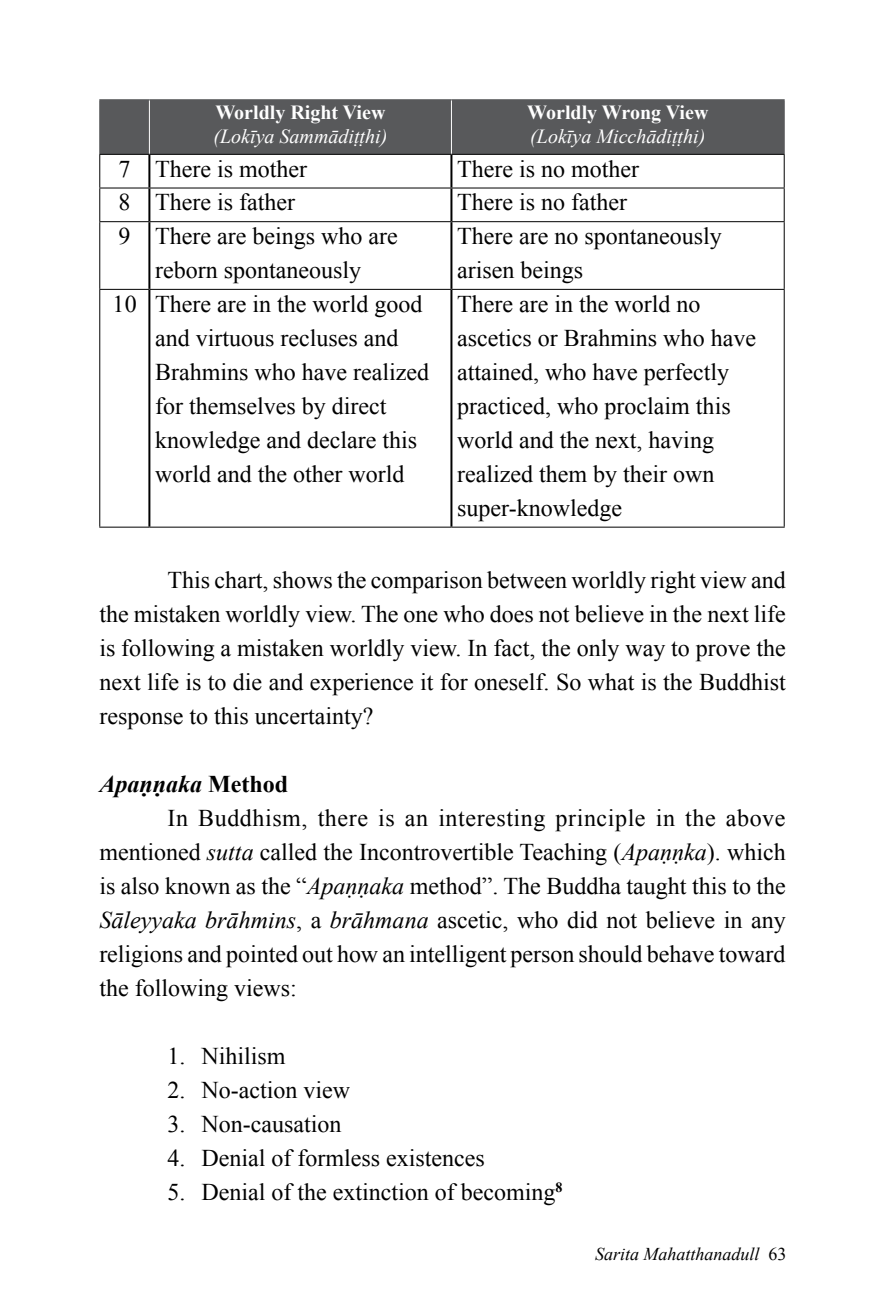
<style>
.page{position:relative;width:885px;height:1316px;background:#fff}
.page>*{position:absolute;margin:0;border:0;box-sizing:border-box;transform-origin:0 0}
.t1{font:24px/34px "Times New Roman";color:#000}
.t2{font:24px "Times New Roman";letter-spacing:.025em;color:#000}
.t3{font:italic 700 24px "Times New Roman";color:#000}
.t4{font:italic 20px "Times New Roman";color:#fff}
.t5{font:700 20px "Times New Roman";letter-spacing:-.02em;color:#fff}
.t6{font:italic 18px "Times New Roman";color:#000}
.s1{font-style:normal}
.s2{font-style:italic}
</style>
<div class="page">
<div style="left:100px;top:100px;width:683px;height:54px;background:#58595b"></div>
<hr style="left:148px;top:155px;width:2px;height:32px;background:#000">
<hr style="left:450px;top:155px;width:2px;height:32px;background:#000">
<hr style="left:148px;top:188px;width:2px;height:33px;background:#000">
<hr style="left:450px;top:188px;width:2px;height:33px;background:#000">
<hr style="left:148px;top:222px;width:2px;height:67px;background:#000">
<hr style="left:450px;top:222px;width:2px;height:67px;background:#000">
<hr style="left:148px;top:290px;width:2px;height:236px;background:#000">
<hr style="left:450px;top:290px;width:2px;height:236px;background:#000">
<hr style="left:149px;top:100px;width:1px;height:54px;background:#fff">
<hr style="left:451px;top:100px;width:1px;height:54px;background:#fff">
<hr style="left:99px;top:99px;width:50px;height:1px;background:#58595b">
<hr style="left:99px;top:100px;width:1px;height:54px;background:#58595b">
<hr style="left:149px;top:99px;width:302px;height:1px;background:#58595b">
<hr style="left:451px;top:99px;width:333px;height:1px;background:#58595b">
<hr style="left:783px;top:100px;width:1px;height:54px;background:#58595b">
<hr style="left:99px;top:154px;width:50px;height:1px;background:#000">
<hr style="left:149px;top:154px;width:302px;height:1px;background:#000">
<hr style="left:451px;top:154px;width:333px;height:1px;background:#000">
<hr style="left:99px;top:155px;width:1px;height:32px;background:#000">
<hr style="left:783px;top:155px;width:1px;height:32px;background:#000">
<hr style="left:99px;top:187px;width:50px;height:1px;background:#000">
<hr style="left:99px;top:188px;width:1px;height:33px;background:#000">
<hr style="left:149px;top:187px;width:302px;height:1px;background:#000">
<hr style="left:451px;top:187px;width:333px;height:1px;background:#000">
<hr style="left:783px;top:188px;width:1px;height:33px;background:#000">
<hr style="left:99px;top:221px;width:50px;height:1px;background:#000">
<hr style="left:99px;top:222px;width:1px;height:67px;background:#000">
<hr style="left:149px;top:221px;width:302px;height:1px;background:#000">
<hr style="left:451px;top:221px;width:333px;height:1px;background:#000">
<hr style="left:783px;top:222px;width:1px;height:67px;background:#000">
<hr style="left:99px;top:289px;width:50px;height:1px;background:#000">
<hr style="left:99px;top:290px;width:1px;height:236px;background:#000">
<hr style="left:149px;top:289px;width:302px;height:1px;background:#000">
<hr style="left:451px;top:289px;width:333px;height:1px;background:#000">
<hr style="left:783px;top:290px;width:1px;height:236px;background:#000">
<hr style="left:99px;top:526px;width:50px;height:1px;background:#000">
<hr style="left:149px;top:526px;width:302px;height:1px;background:#000">
<hr style="left:451px;top:526px;width:333px;height:1px;background:#000">
<p class="t5" style="left:215px;top:98px;width:172px">Worldly Right View</p>
<p class="t4" style="left:213px;top:122px;width:175px">(Lokīya Sammādiṭṭhi)</p>
<p class="t5" style="left:527px;top:98px;width:183px">Worldly Wrong View</p>
<p class="t4" style="left:530px;top:122px;width:176px">(Lokīya Micchādiṭṭhi)</p>
<p class="t1" style="left:119px;top:151px;width:190px">7 There is mother</p>
<p class="t1" style="left:457px;top:151px;width:183px">There is no mother</p>
<p class="t1" style="left:119px;top:184px;width:178px">8 There is father</p>
<p class="t1" style="left:457px;top:184px;width:171px">There is no father</p>
<p class="t1" style="left:119px;top:218px;width:281px;text-align:center">9 There are beings who are reborn spontaneously</p>
<p class="t1" style="left:457px;top:218px;width:266px">There are no spontaneously arisen beings</p>
<p class="t1" style="left:155px;top:286px;width:275px;text-indent:-42px">10 There are in the world good and virtuous recluses and<br>Brahmins who have realized for themselves by direct knowledge and declare this world and the other world</p>
<p class="t1" style="left:457px;top:286px;width:300px">There are in the world no ascetics or Brahmins who have attained, who have perfectly practiced, who proclaim this world and the next, having realized them by their own super-knowledge</p>
<p class="t1" style="left:99px;top:562px;width:688px;text-align:justify;text-indent:68px">This chart, shows the comparison between worldly right view and the mistaken worldly view. The one who does not believe in the next life is following a mistaken worldly view. In fact, the only way to prove the next life is to die and experience it for oneself. So what is the Buddhist response to this uncertainty?</p>
<p class="t3" style="left:99px;top:767px;width:190px">Apaṇṇaka <span class="s1">Method</span></p>
<p class="t2" style="left:167px;top:801px;width:619px">In Buddhism, there is an interesting principle in the above</p>
<p class="t1" style="left:99px;top:834px;width:688px">mentioned <span class="s2">sutta</span> called the Incontrovertible Teaching (<span class="s2">Apaṇṇka</span>). which</p>
<p class="t1" style="left:99px;top:868px;width:688px">is also known as the “<span class="s2">Apaṇṇaka</span> method”. The Buddha taught this to the</p>
<p class="t1" style="left:99px;top:902px;width:688px"><span class="s2">Sāleyyaka brāhmins</span>, a <span class="s2">brāhmana</span> ascetic, who did not believe in any</p>
<p class="t1" style="left:99px;top:936px;width:687px">religions and pointed out how an intelligent person should behave toward</p>
<p class="t1" style="left:99px;top:970px;width:199px">the following views:</p>
<p class="t1" style="left:167px;top:1038px;width:120px">1. Nihilism</p>
<p class="t1" style="left:167px;top:1072px;width:184px">2. No-action view</p>
<p class="t1" style="left:167px;top:1106px;width:175px">3. Non-causation</p>
<p class="t1" style="left:167px;top:1140px;width:319px">4. Denial of formless existences</p>
<p class="t1" style="left:167px;top:1174px;width:396px">5. Denial of the extinction of becoming<sup>8</sup></p>
<p class="t6" style="left:595px;top:1241px;width:193px">Sarita Mahatthanadull <span class="s1">63</span></p>
</div>
